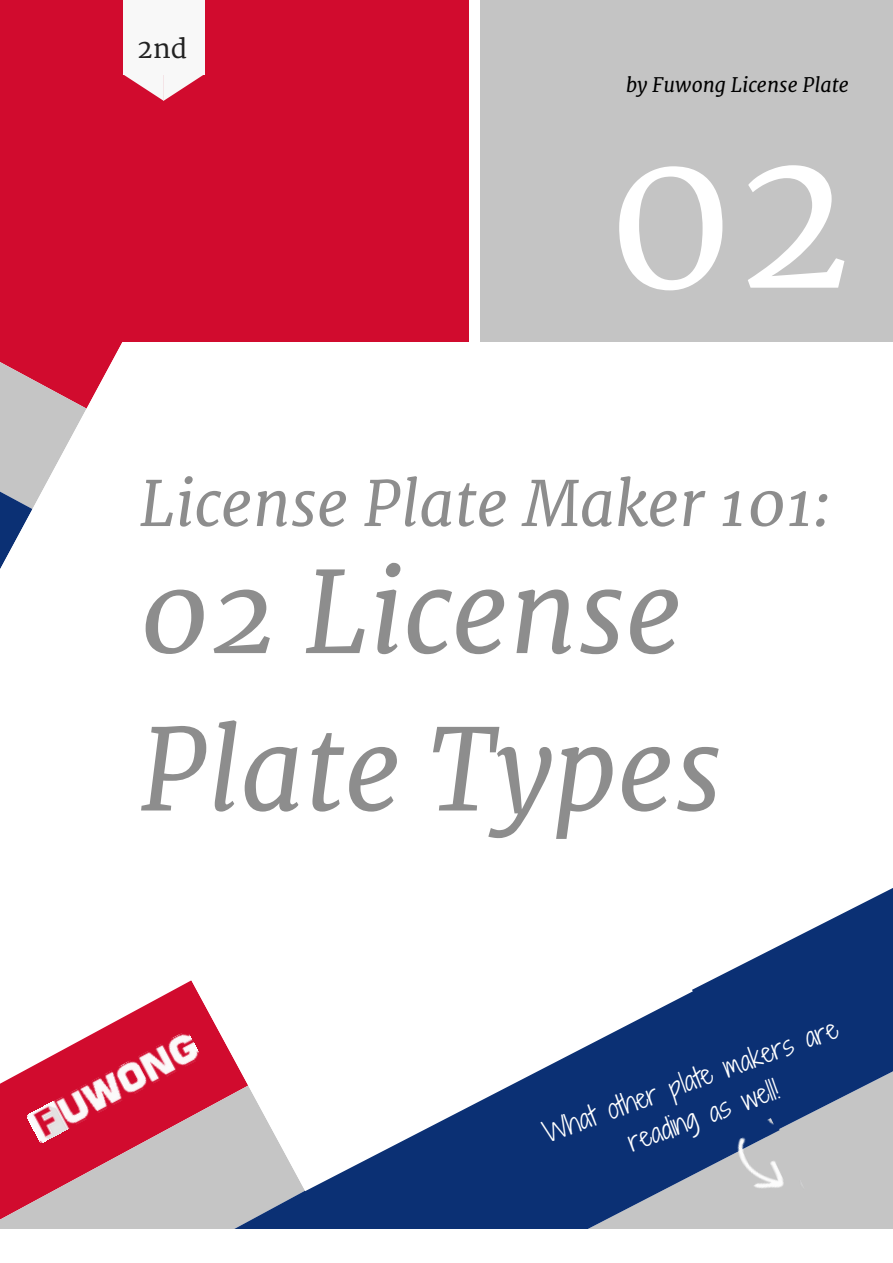
<style>
.page{position:relative;width:893px;height:1263px;background:#fff}
.page>*{position:absolute;margin:0;border:0;box-sizing:border-box;transform-origin:0 0}
.t1{font:198.45px "Merriweather";color:#fff}
.t2{font:italic 111.9px/157.4px "Merriweather";color:#8d8d8d}
.t3{font:italic 61.8px "Merriweather";color:#8d8d8d}
.t4{font:26.4px/37px "Shadows Into Light Two";color:#fff;text-align:center}
.t5{font:26.4px "Merriweather";color:#222}
.t6{font:italic 19.8px "Merriweather";color:#000}
</style>
<div class="page">
<div style="left:480px;top:1px;width:412px;height:341px;background:#c4c4c4"></div>
<div style="left:0;top:1px;width:468px;height:341px;background:#d10b2e"></div>
<div style="left:863px;top:1136px;width:29px;height:93px;background:#c5c5c5"></div>
<svg style="left:701px;top:888px;width:191px;height:248px;fill:#0b3074"></svg>
<div style="left:779px;top:1130px;width:84px;height:99px;background:#c5c5c5"></div>
<svg style="left:307px;top:985px;width:472px;height:244px;fill:#0b3074"></svg>
<img style="left:721px;top:1118px;width:90px;height:110px">
<svg style="left:0;top:980px;width:248px;height:105px"></svg>
<svg style="left:0;top:1085px;width:305px;height:144px;background:#d0919c"></svg>
<svg style="left:46px;top:1190px;width:310px;height:39px;background:#919bae"></svg>
<svg style="left:0;top:342px;width:123px;height:227px"></svg>
<img style="left:27px;top:1030px;width:174px;height:112px">
<div style="left:123px;top:0;width:82px;height:74px;background:#f8f8f8"></div>
<svg style="left:123px;top:74px;width:81px;height:27px"></svg>
<p class="t5" style="left:137px;top:34px;width:52px">2nd</p>
<p class="t6" style="left:625px;top:73px;width:225px">by Fuwong License Plate</p>
<h1 class="t1" style="left:606px;top:102px;width:248px">02</h1>
<h3 class="t3" style="left:139px;top:465px;width:692px">License Plate Maker 101:</h3>
<h2 class="t2" style="left:139px;top:535px;width:584px">02 License<br>Plate Types</h2>
<p class="t4" style="left:538px;top:1116px;width:313px;rotate:-20deg">What other plate makers are reading as wel !</p>
</div>
